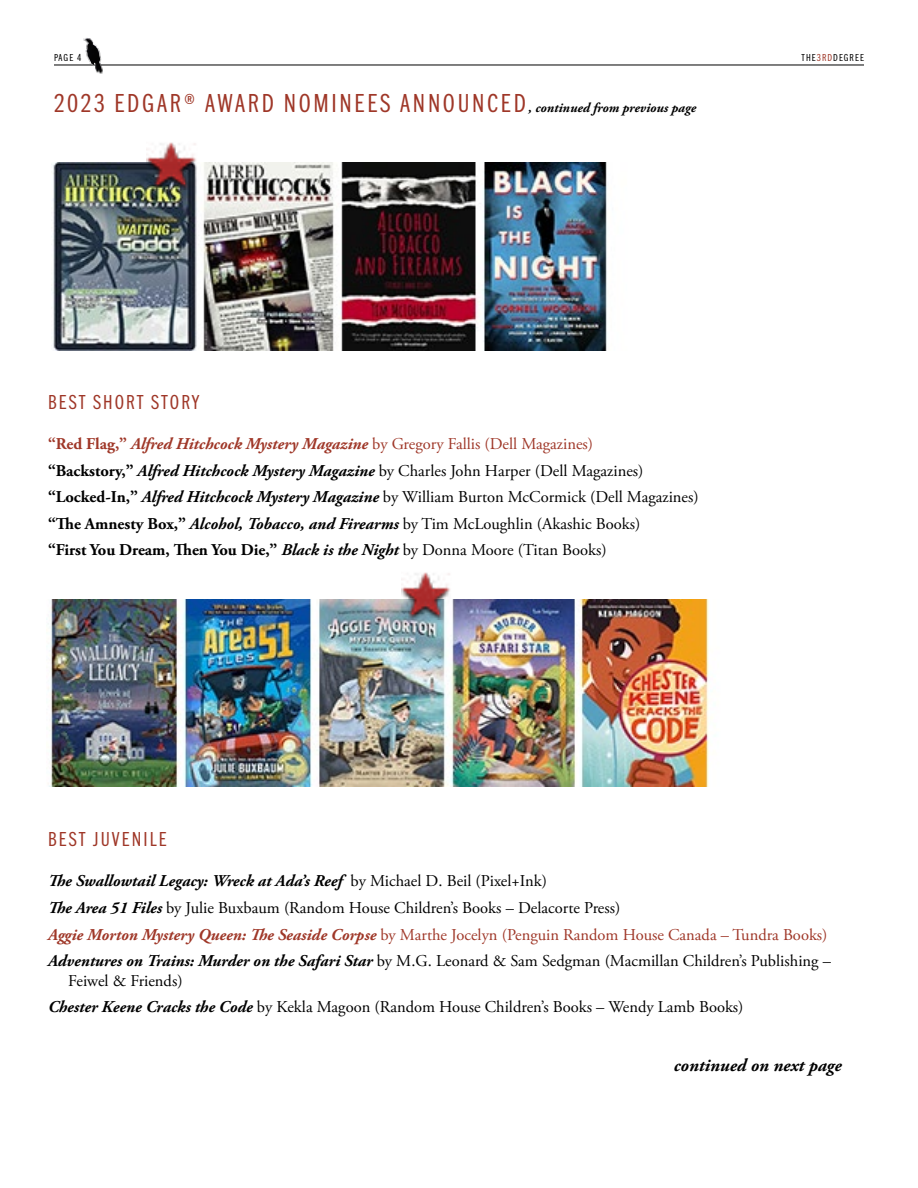
<style>
.page{position:relative;width:918px;height:1188px;background:#fff}
.page>*{position:absolute;margin:0;border:0;box-sizing:border-box;transform-origin:0 0}
.t1{font:300 27px "Franklin Cond ITC Std";letter-spacing:.1em;color:#9f3728}
.t2{font:300 21px "Franklin Cond ITC Std";letter-spacing:.1em;color:#9f3728}
.t3{font:italic 700 18px "Adobe Garamond Pro";color:#000}
.t4{font:16.5px/26.5px "Adobe Garamond Pro";color:#000}
.t5{font:300 10.5px "Franklin Cond ITC Std";letter-spacing:.095em;color:#000}
.s1{color:#9f3728}
.s2{font-family:"Adobe Garamond Pro";font-weight:700;font-style:italic;font-size:13.5px;color:#000}
.s3{font-weight:700;color:#9f3728}
.s4{font-weight:700;font-style:italic;color:#9f3728}
.s5{font-weight:700}
.s6{font-weight:700;font-style:italic}
</style>
<div class="page">
<hr style="left:54px;top:65px;width:810px;height:1px;background:#000">
<img style="left:81px;top:38px;width:25px;height:36px">
<img style="left:53px;top:163px;width:554px;height:187px">
<img style="left:46px;top:599px;width:663px;height:188px">
<img style="left:401px;top:572px;width:52px;height:48px">
<img style="left:147px;top:142px;width:51px;height:48px">
<p class="t5" style="left:54px;top:52px;width:29px">PAGE 4</p>
<p class="t5" style="left:802px;top:52px;width:59px">THE<span class="s1">3RD</span>DEGREE</p>
<h1 class="t1" style="left:54px;top:90px;width:644px">2023 EDGAR® AWARD NOMINEES ANNOUNCED <span class="s2">, continued from previous page</span></h1>
<p class="t2" style="left:48px;top:392px;width:57px">BEST SHOR</p>
<p class="t2" style="left:137px;top:392px;width:44px">T STORY</p>
<p class="t4" style="left:48px;top:431px;width:652px"><span class="s3">“Red Flag,”</span> <span class="s4">Alfred Hitchcock Mystery Magazine</span> <span class="s1">by Gregory Fallis (Dell Magazines)<br></span><span class="s5">“Backstory,”</span> <span class="s6">Alfred Hitchcock Mystery Magazine</span> by Charles John Harper (Dell Magazines) <span class="s5">“Locked-In,”</span> <span class="s6">Alfred Hitchcock Mystery Magazine</span> by William Burton McCormick (Dell Magazines) <span class="s5">“The Amnesty Box,”</span> <span class="s6">Alcohol, Tobacco, and Firearms</span> by Tim McLoughlin (Akashic Books)<br><span class="s5">“First You Dream, Then You Die,”</span> <span class="s6">Black is the Night</span> by Donna Moore (Titan Books)</p>
<p class="t2" style="left:48px;top:829px;width:120px">BEST JUVENILE</p>
<p class="t4" style="left:48px;top:869px;width:785px"><span class="s6">The Swallowtail Legacy: Wreck at Ada’s Reef</span> by Michael D. Beil (Pixel+Ink)<br><span class="s6">The Area 51 Files</span> by Julie Buxbaum (Random House Children’s Books – Delacorte Press)<br><span class="s4">Aggie Morton Mystery Queen: The Seaside Corpse</span> <span class="s1">by Marthe Jocelyn (Penguin Random House Canada – Tundra Books)<br></span><span class="s6">Adventures on Trains: Murder on the Safari Star</span> by M.G. Leonard &amp; Sam Sedgman (Macmillan Children’s Publishing –</p>
<p class="t4" style="left:48px;top:968px;width:697px;text-indent:20px">Feiwel &amp; Friends)<br><span class="s6">Chester Keene Cracks the Code</span> by Kekla Magoon (Random House Children’s Books – Wendy Lamb Books)</p>
<p class="t3" style="left:674px;top:1055px;width:169px">continued on next page</p>
</div>
